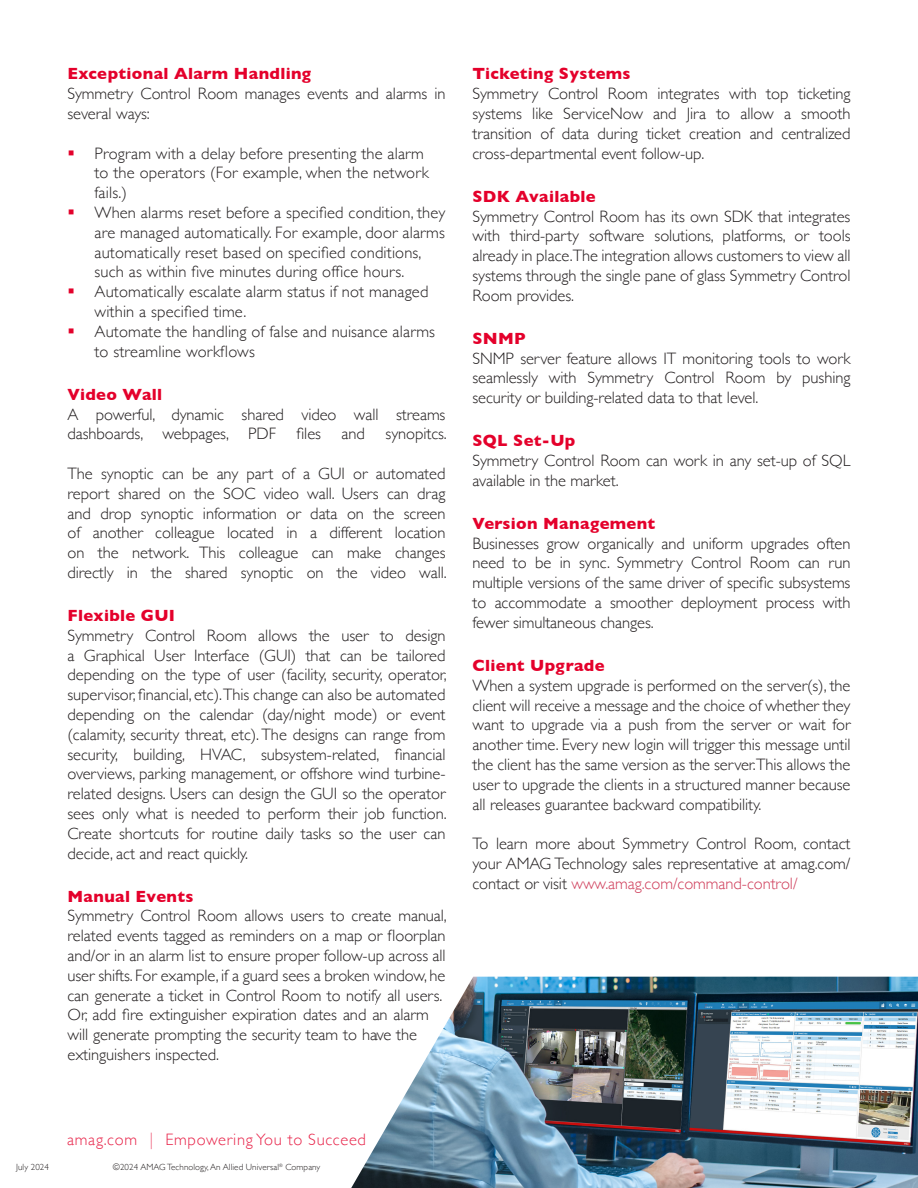
<style>
.page{position:relative;width:918px;height:1188px;background:#fff}
.page>*{position:absolute;margin:0;border:0;box-sizing:border-box;transform-origin:0 0}
.t1{font:300 16.5px/19.8px "Gill Sans";letter-spacing:-.005em;color:#231f20}
.Subheading{font:700 16.5px "Gill Sans";letter-spacing:.02em;color:#e4002b}
.t2{font:300 16.5px "Gill Sans";letter-spacing:.04em;color:#e8264b}
.t3{font:300 9px "Gill Sans";letter-spacing:.01em;color:#231f20}
.s1{color:#cf3d5a}
</style>
<div class="page">
<img style="left:351px;top:977px;width:567px;height:211px">
<svg style="left:376px;top:977px;width:93px;height:144px"></svg>
<p class="Subheading" style="left:68px;top:61px;width:245px">Exceptional Alarm Handling</p>
<p class="t1" style="left:68px;top:83px;width:380px">Symmetry Control Room manages events and alarms in several ways:</p>
<p class="t1" style="left:94px;top:143px;width:336px">Program with a delay before presenting the alarm to the operators (For example, when the network fails.)</p>
<p class="t1" style="left:94px;top:202px;width:353px">When alarms reset before a specified condition, they are managed automatically. For example, door alarms automatically reset based on specified conditions, such as within five minutes during office hours.</p>
<p class="t1" style="left:94px;top:281px;width:335px">Automatically escalate alarm status if not managed within a specified time.</p>
<p class="t1" style="left:94px;top:321px;width:342px">Automate the handling of false and nuisance alarms to streamline workflows</p>
<p class="Subheading" style="left:68px;top:381px;width:96px">Video Wall</p>
<p class="t1" style="left:68px;top:403px;width:381px">A powerful, dynamic shared video wall streams dashboards, webpages, PDF files and synopitcs.</p>
<p class="t1" style="left:68px;top:463px;width:381px;text-align:justify">The synoptic can be any part of a GUI or automated report shared on the SOC video wall. Users can drag and drop synoptic information or data on the screen of another colleague located in a different location on the network. This colleague can make changes directly in the shared synoptic on the video wall.</p>
<p class="Subheading" style="left:68px;top:602px;width:109px">Flexible GUI</p>
<p class="t1" style="left:68px;top:625px;width:381px;text-align:justify">Symmetry Control Room allows the user to design a Graphical User Interface (GUI) that can be tailored depending on the type of user (facility, security, operator, supervisor, financial, etc). This change can also be automated depending on the calendar (day/night mode) or event (calamity, security threat, etc). The designs can range from security, building, HVAC, subsystem-related, financial overviews, parking management, or offshore wind turbine&shy;related designs. Users can design the GUI so the operator sees only what is needed to perform their job function.<br>Create shortcuts for routine daily tasks so the user can decide, act and react quickly.</p>
<p class="Subheading" style="left:68px;top:883px;width:127px">Manual Events</p>
<p class="t1" style="left:68px;top:905px;width:381px">Symmetry Control Room allows users to create manual, related events tagged as reminders on a map or floorplan and/or in an alarm list to ensure proper follow-up across all user shifts. For example, if a guard sees a broken window, he can generate a ticket in Control Room to notify all users.<br>Or, add fire extinguisher expiration dates and an alarm will generate prompting the security team to have the extinguishers inspected.</p>
<p class="Subheading" style="left:472px;top:61px;width:160px">Ticketing Systems</p>
<p class="t1" style="left:472px;top:83px;width:380px;text-align:justify">Symmetry Control Room integrates with top ticketing systems like ServiceNow and Jira to allow a smooth transition of data during ticket creation and centralized cross-departmental event follow-up.</p>
<p class="Subheading" style="left:472px;top:183px;width:125px">SDK Available</p>
<p class="t1" style="left:472px;top:205px;width:380px;text-align:justify">Symmetry Control Room has its own SDK that integrates with third-party software solutions, platforms, or tools already in place.The integration allows customers to view all systems through the single pane of glass Symmetry Control Room provides.</p>
<p class="Subheading" style="left:472px;top:325px;width:55px">SNMP</p>
<p class="t1" style="left:472px;top:348px;width:380px;text-align:justify">SNMP server feature allows IT monitoring tools to work seamlessly with Symmetry Control Room by pushing security or building-related data to that level.</p>
<p class="Subheading" style="left:472px;top:428px;width:104px">SQL Set-Up</p>
<p class="t1" style="left:472px;top:450px;width:380px">Symmetry Control Room can work in any set-up of SQL available in the market.</p>
<p class="Subheading" style="left:472px;top:510px;width:184px">Version Management</p>
<p class="t1" style="left:472px;top:533px;width:380px;text-align:justify">Businesses grow organically and uniform upgrades often need to be in sync. Symmetry Control Room can run multiple versions of the same driver of specific subsystems to accommodate a smoother deployment process with fewer simultaneous changes.</p>
<p class="Subheading" style="left:472px;top:652px;width:134px">Client Upgrade</p>
<p class="t1" style="left:472px;top:675px;width:380px;text-align:justify">When a system upgrade is performed on the server(s), the client will receive a message and the choice of whether they want to upgrade via a push from the server or wait for another time. Every new login will trigger this message until the client has the same version as the server.This allows the user to upgrade the clients in a structured manner because all releases guarantee backward compatibility.</p>
<p class="t1" style="left:472px;top:833px;width:380px;text-align:justify">To learn more about Symmetry Control Room, contact your AMAG Technology sales representative at amag.com/ contact or visit <span class="s1">www.amag.com/command-control/</span></p>
<p class="t3" style="left:16px;top:1160px;width:34px">July 2024</p>
<p class="t2" style="left:67px;top:1127px;width:300px">amag.com ︱ Empowering You to Succeed</p>
<p class="t3" style="left:113px;top:1160px;width:209px">©2024 AMAG Technology, An Allied Universal<sup>®</sup> Company</p>
</div>
